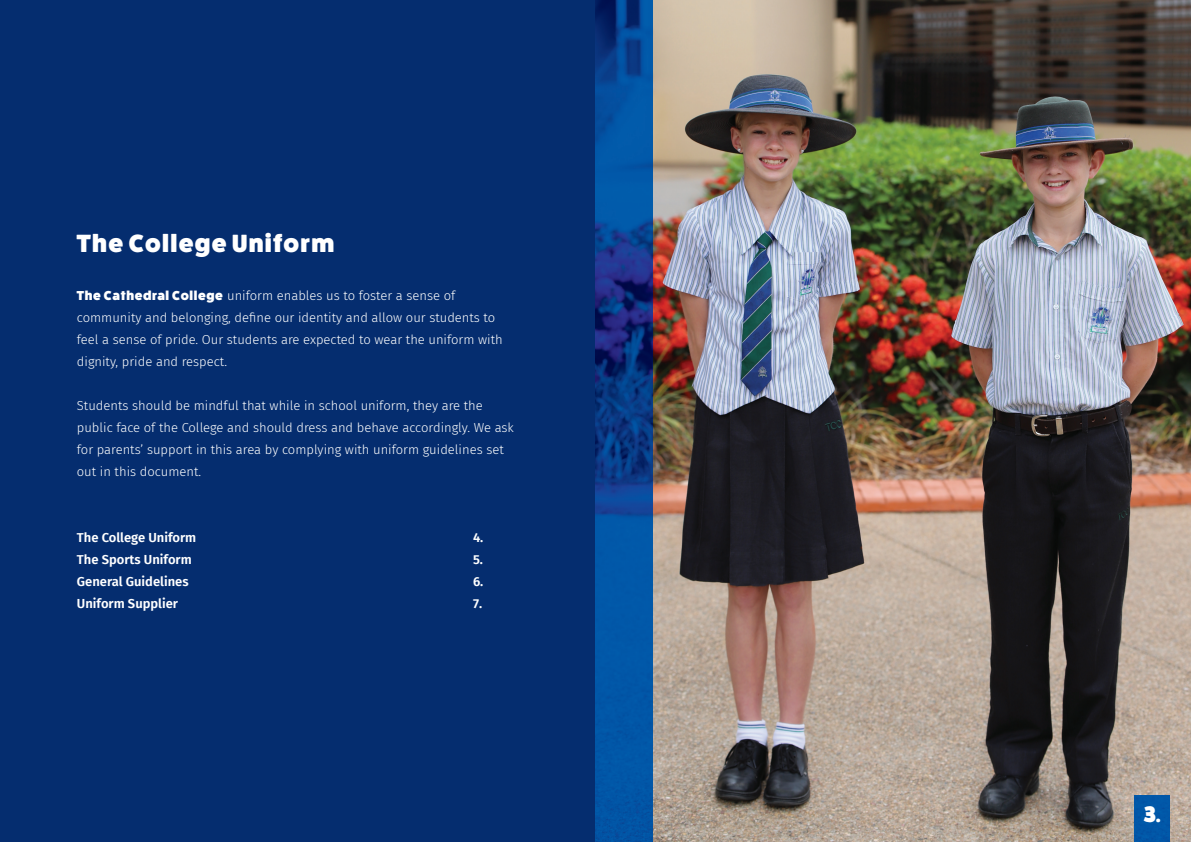
<style>
.page{position:relative;width:1191px;height:842px;background:#fff}
.page>*{position:absolute;margin:0;border:0;box-sizing:border-box;transform-origin:0 0}
.t1{font:800 25px "Fat Frank";letter-spacing:.05em;color:#fff}
.t2{font:800 22.5px "Fat Frank";color:#fff}
.t3{font:300 13px/22px "Fira Sans";color:#fff}
.t4{font:600 13px "Fira Sans";color:#fff}
.s1{font-family:"Fat Frank";font-weight:800}
</style>
<div class="page">
<img style="left:595px;top:0;width:596px;height:842px">
<div style="left:0;top:0;width:595px;height:842px;background:#052d6f"></div>
<div style="left:1134px;top:795px;width:35px;height:47px;background:#0157a8"></div>
<h1 class="t1" style="left:77px;top:229px;width:259px">The College Uniform</h1>
<p class="t3" style="left:77px;top:285px;width:427px"><span class="s1">The Cathedral College</span> uniform enables us to foster a sense of community and belonging, define our identity and allow our students to feel a sense of pride. Our students are expected to wear the uniform with dignity, pride and respect.</p>
<p class="t3" style="left:77px;top:395px;width:438px">Students should be mindful that while in school uniform, they are the public face of the College and should dress and behave accordingly. We ask for parents’ support in this area by complying with uniform guidelines set out in this document.</p>
<p class="t4" style="left:77px;top:527px;width:121px">The College Uniform</p>
<p class="t4" style="left:473px;top:527px;width:12px">4.</p>
<p class="t4" style="left:77px;top:549px;width:116px">The Sports Uniform</p>
<p class="t4" style="left:473px;top:549px;width:11px">5.</p>
<p class="t4" style="left:77px;top:571px;width:113px">General Guidelines</p>
<p class="t4" style="left:473px;top:571px;width:12px">6.</p>
<p class="t4" style="left:77px;top:593px;width:103px">Uniform Supplier</p>
<p class="t4" style="left:473px;top:593px;width:11px">7.</p>
<h2 class="t2" style="left:1143px;top:802px;width:19px">3.</h2>
</div>
